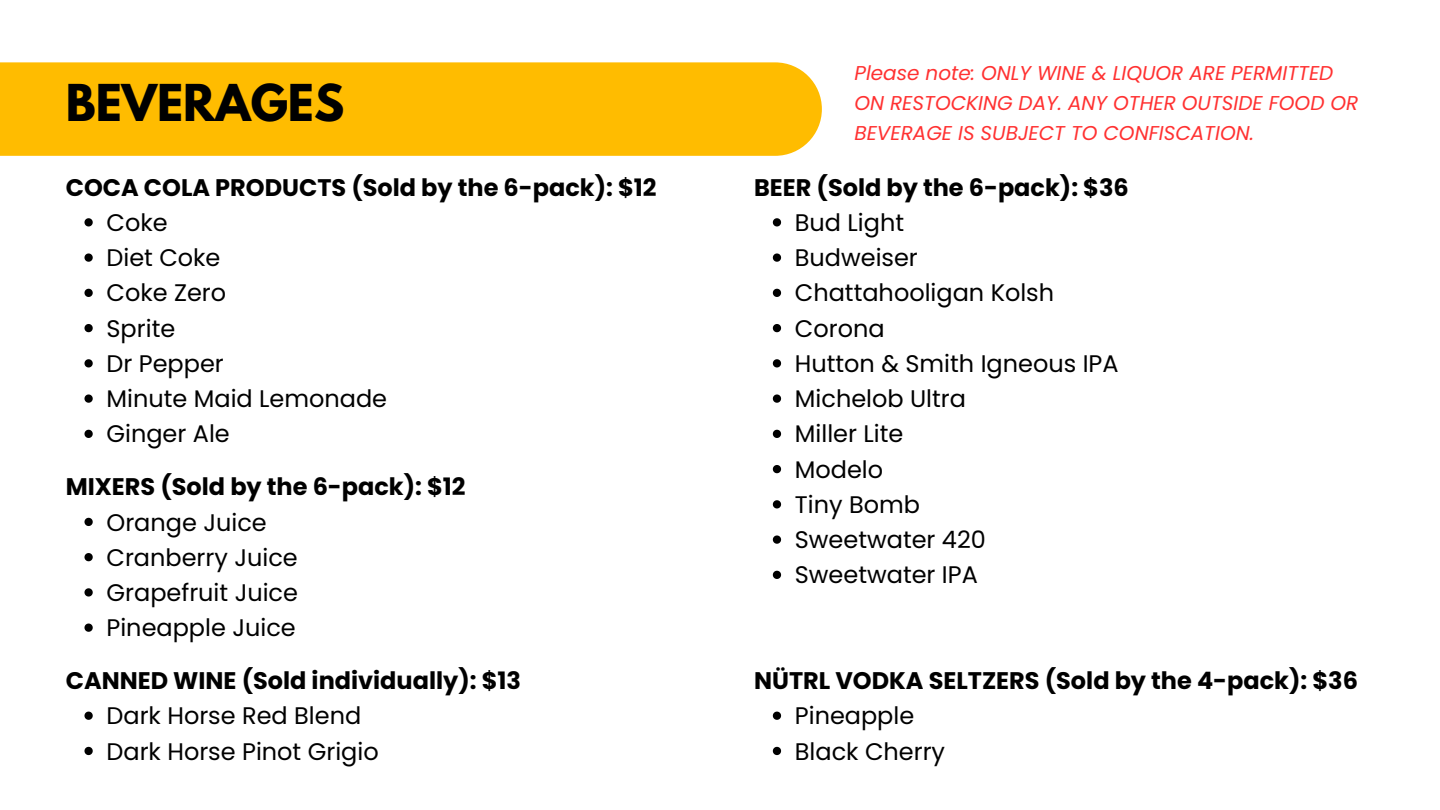
<style>
.page{position:relative;width:1440px;height:810px;background:#fff}
.page>*{position:absolute;margin:0;border:0;box-sizing:border-box;transform-origin:0 0}
.t1{font:700 45px "League Spartan";color:#000}
.t2{font:24px "Poppins";color:#000}
.t3{font:700 24px "Poppins";color:#000}
.t4{font:italic 20px/30px "Poppins";color:#ff3131}
</style>
<div class="page">
<div style="left:0;top:62px;width:822px;height:94px;background:#ffbc00"></div>
<svg style="left:84px;top:218px;width:9px;height:8px"></svg>
<svg style="left:84px;top:253px;width:9px;height:9px"></svg>
<svg style="left:84px;top:289px;width:9px;height:8px"></svg>
<svg style="left:84px;top:324px;width:9px;height:8px"></svg>
<svg style="left:84px;top:359px;width:9px;height:8px"></svg>
<svg style="left:84px;top:394px;width:9px;height:9px"></svg>
<svg style="left:84px;top:430px;width:9px;height:8px"></svg>
<svg style="left:773px;top:218px;width:8px;height:8px"></svg>
<svg style="left:773px;top:253px;width:8px;height:9px"></svg>
<svg style="left:773px;top:289px;width:8px;height:8px"></svg>
<svg style="left:773px;top:324px;width:8px;height:8px"></svg>
<svg style="left:773px;top:359px;width:8px;height:8px"></svg>
<svg style="left:773px;top:394px;width:8px;height:9px"></svg>
<svg style="left:773px;top:430px;width:8px;height:8px"></svg>
<svg style="left:773px;top:465px;width:8px;height:8px"></svg>
<svg style="left:773px;top:500px;width:8px;height:8px"></svg>
<svg style="left:773px;top:535px;width:8px;height:9px"></svg>
<svg style="left:773px;top:571px;width:8px;height:8px"></svg>
<svg style="left:84px;top:518px;width:9px;height:8px"></svg>
<svg style="left:84px;top:553px;width:9px;height:8px"></svg>
<svg style="left:84px;top:588px;width:9px;height:9px"></svg>
<svg style="left:84px;top:624px;width:9px;height:8px"></svg>
<svg style="left:84px;top:712px;width:9px;height:8px"></svg>
<svg style="left:84px;top:747px;width:9px;height:8px"></svg>
<svg style="left:773px;top:712px;width:8px;height:8px"></svg>
<svg style="left:773px;top:747px;width:8px;height:8px"></svg>
<p class="t1" style="left:66px;top:81px;width:280px">BEVERAGES</p>
<h1 class="t3" style="left:66px;top:171px;width:592px">COCA COLA PRODUCTS (Sold by the 6-pack): $12</h1>
<p class="t2" style="left:107px;top:206px;width:63px">Coke</p>
<h2 class="t2" style="left:107px;top:241px;width:115px">Diet Coke</h2>
<p class="t2" style="left:107px;top:276px;width:121px">Coke Zero</p>
<p class="t2" style="left:107px;top:312px;width:70px">Sprite</p>
<p class="t2" style="left:107px;top:347px;width:119px">Dr Pepper</p>
<p class="t2" style="left:107px;top:382px;width:282px">Minute Maid Lemonade</p>
<p class="t2" style="left:107px;top:417px;width:125px">Ginger Ale</p>
<p class="t3" style="left:66px;top:470px;width:401px">MIXERS (Sold by the 6-pack): $12</p>
<p class="t2" style="left:107px;top:505px;width:162px">Orange Juice</p>
<p class="t2" style="left:107px;top:541px;width:193px">Cranberry Juice</p>
<p class="t2" style="left:107px;top:576px;width:193px">Grapefruit Juice</p>
<p class="t2" style="left:107px;top:611px;width:191px">Pineapple Juice</p>
<p class="t3" style="left:66px;top:664px;width:457px">CANNED WINE (Sold individually): $13</p>
<h2 class="t2" style="left:107px;top:699px;width:256px">Dark Horse Red Blend</h2>
<p class="t2" style="left:107px;top:734px;width:274px">Dark Horse Pinot Grigio</p>
<p class="t4" style="left:854px;top:58px;width:505px">Please note: ONLY WINE &amp; LIQUOR ARE PERMITTED<br>ON RESTOCKING DAY. ANY OTHER OUTSIDE FOOD OR<br>BEVERAGE IS SUBJECT TO CONFISCATION.</p>
<p class="t3" style="left:754px;top:171px;width:376px">BEER (Sold by the 6-pack): $36</p>
<p class="t2" style="left:795px;top:206px;width:111px">Bud Light</p>
<h2 class="t2" style="left:795px;top:241px;width:125px">Budweiser</h2>
<p class="t2" style="left:795px;top:276px;width:261px">Chattahooligan Kolsh</p>
<p class="t2" style="left:795px;top:312px;width:91px">Corona</p>
<p class="t2" style="left:795px;top:347px;width:325px">Hutton &amp; Smith Igneous IPA</p>
<p class="t2" style="left:795px;top:382px;width:173px">Michelob Ultra</p>
<h2 class="t2" style="left:795px;top:417px;width:110px">Miller Lite</h2>
<p class="t2" style="left:795px;top:453px;width:90px">Modelo</p>
<p class="t2" style="left:795px;top:488px;width:127px">Tiny Bomb</p>
<p class="t2" style="left:795px;top:523px;width:193px">Sweetwater 420</p>
<p class="t2" style="left:795px;top:558px;width:185px">Sweetwater IPA</p>
<p class="t3" style="left:754px;top:664px;width:605px">NÜTRL VODKA SELTZERS (Sold by the 4-pack): $36</p>
<h2 class="t2" style="left:795px;top:699px;width:121px">Pineapple</h2>
<p class="t2" style="left:795px;top:734px;width:152px">Black Cherry</p>
</div>
